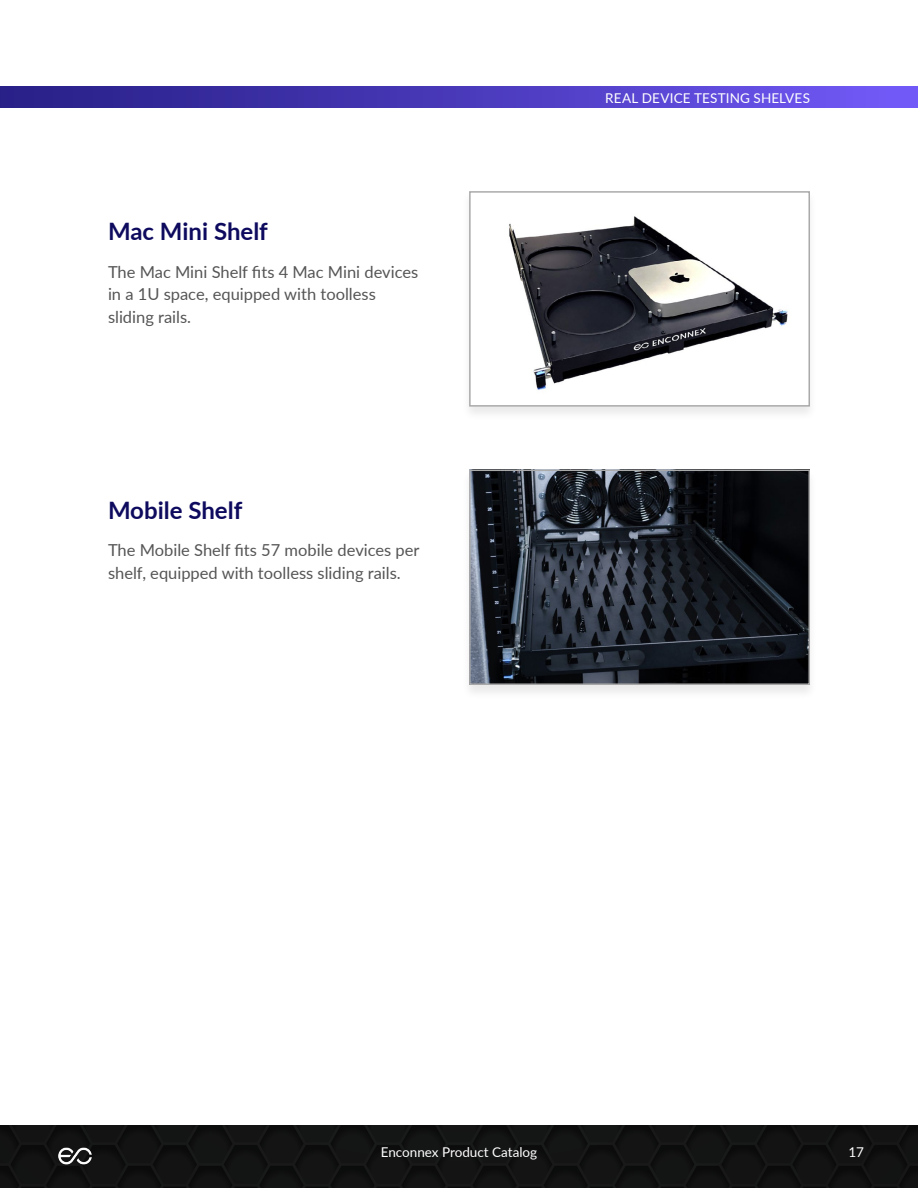
<style>
.page{position:relative;width:918px;height:1188px;background:#fff}
.page>*{position:absolute;margin:0;border:0;box-sizing:border-box;transform-origin:0 0}
.t1{font:700 24px "Lato";color:#0e0b5f}
.t2{font:16.5px/22.5px "Lato";color:#555}
.t3{font:13.5px "Lato";color:#fff}
</style>
<div class="page">
<div style="left:0;top:1125px;width:918px;height:63px;background:#0e1011"></div>
<div style="left:461px;top:190px;width:357px;height:232px;background:#000;opacity:.09"></div>
<div style="left:470px;top:192px;width:339px;height:214px;background:#fff"></div>
<img style="left:509px;top:216px;width:279px;height:174px">
<div style="left:469px;top:191px;width:341px;height:216px;border:2px solid #aaa"></div>
<div style="left:461px;top:468px;width:357px;height:232px;background:#000;opacity:.09"></div>
<img style="left:472px;top:473px;width:335px;height:209px">
<div style="left:469px;top:470px;width:341px;height:215px;border:2px solid #aaa"></div>
<div style="left:0;top:86px;width:918px;height:22px;background:linear-gradient(to right,#251d83,#7159f6)"></div>
<h1 class="t1" style="left:108px;top:214px;width:161px">Mac Mini Shelf</h1>
<p class="t2" style="left:108px;top:260px;width:312px">The Mac Mini Shelf fits 4 Mac Mini devices in a 1U space, equipped with toolless sliding rails.</p>
<h1 class="t1" style="left:108px;top:492px;width:136px">Mobile Shelf</h1>
<p class="t2" style="left:108px;top:538px;width:313px">The Mobile Shelf fits 57 mobile devices per shelf, equipped with toolless sliding rails.</p>
<p class="t3" style="left:605px;top:88px;width:206px">REAL DEVICE TESTING SHELVES</p>
<p class="t3" style="left:381px;top:1143px;width:158px">Enconnex Product Catalog</p>
<p class="t3" style="left:848px;top:1143px;width:17px">197</p>
</div>
